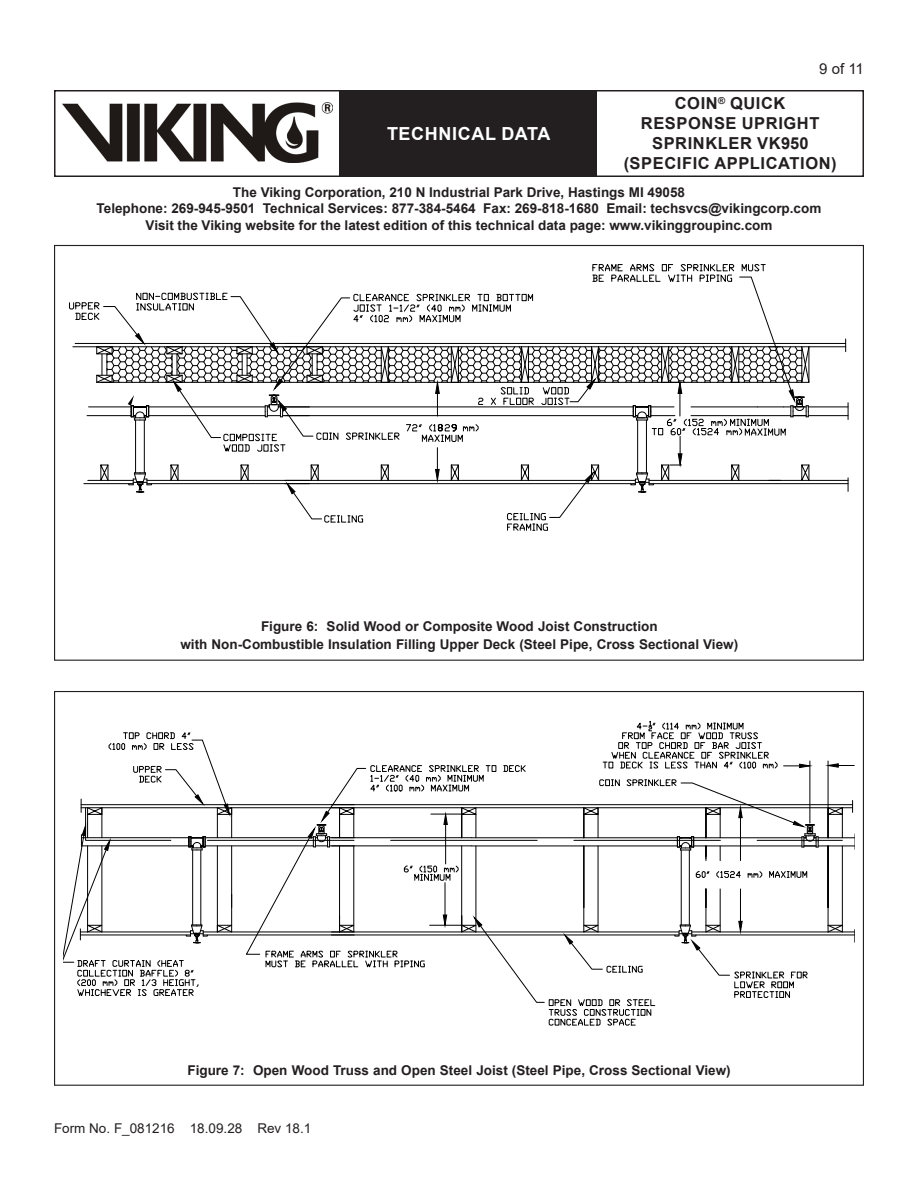
<style>
.page{position:relative;width:918px;height:1188px;background:#fff}
.page>*{position:absolute;margin:0;border:0;box-sizing:border-box;transform-origin:0 0}
.t1{font:700 18px "Arial";letter-spacing:.035em;color:#fff}
.t2{font:700 16.5px/19.8px "Arial";letter-spacing:.035em;color:#231f20;text-align:center}
.t3{font:15px "Arial";color:#231f20}
.Center_-_Bold{font:700 13.5px/16.2px "Arial";color:#231f20;text-align:center}
.t4{font:13.5px "Arial";color:#231f20}
</style>
<div class="page">
<div style="left:54px;top:90px;width:810px;height:87px;border:2px solid #231f20"></div>
<div style="left:340px;top:91px;width:257px;height:85px;background:#231f20"></div>
<img style="left:63px;top:102px;width:269px;height:60px">
<hr style="left:649px;top:480px;width:199px;height:1px;background:#000">
<hr style="left:649px;top:483px;width:199px;height:1px;background:#000">
<hr style="left:285px;top:343px;width:561px;height:1px;background:#000">
<hr style="left:285px;top:347px;width:561px;height:1px;background:#000">
<hr style="left:808px;top:415px;width:40px;height:1px;background:#000">
<hr style="left:808px;top:407px;width:40px;height:1px;background:#000">
<svg style="left:845px;top:339px;width:1px;height:13px"></svg>
<svg style="left:848px;top:403px;width:1px;height:17px"></svg>
<svg style="left:848px;top:478px;width:1px;height:13px"></svg>
<svg style="left:69px;top:264px;width:741px;height:267px"></svg>
<hr style="left:81px;top:804px;width:273px;height:1px;background:#000">
<hr style="left:81px;top:807px;width:273px;height:1px;background:#000">
<hr style="left:692px;top:932px;width:162px;height:1px;background:#000">
<hr style="left:692px;top:935px;width:162px;height:1px;background:#000">
<hr style="left:331px;top:804px;width:522px;height:1px;background:#000">
<hr style="left:331px;top:807px;width:522px;height:1px;background:#000">
<hr style="left:818px;top:846px;width:36px;height:1px;background:#000">
<hr style="left:818px;top:838px;width:36px;height:1px;background:#000">
<hr style="left:203px;top:932px;width:151px;height:1px;background:#000">
<hr style="left:203px;top:935px;width:151px;height:1px;background:#000">
<hr style="left:205px;top:837px;width:108px;height:1px;background:#000">
<hr style="left:205px;top:846px;width:108px;height:1px;background:#000">
<hr style="left:842px;top:808px;width:1px;height:30px;background:#000">
<svg style="left:827px;top:925px;width:18px;height:8px"></svg>
<svg style="left:826px;top:807px;width:16px;height:8px"></svg>
<hr style="left:207px;top:840px;width:147px;height:1px;background:#000">
<hr style="left:757px;top:840px;width:85px;height:1px;background:#000">
<hr style="left:828px;top:846px;width:1px;height:86px;background:#000">
<hr style="left:828px;top:808px;width:1px;height:30px;background:#000">
<hr style="left:842px;top:846px;width:1px;height:86px;background:#000">
<hr style="left:828px;top:761px;width:1px;height:46px;background:#000">
<svg style="left:827px;top:763px;width:27px;height:5px"></svg>
<svg style="left:63px;top:732px;width:169px;height:264px"></svg>
<svg style="left:246px;top:720px;width:573px;height:306px"></svg>
<h1 class="t1" style="left:387px;top:121px;width:165px">TECHNICAL DATA</h1>
<p class="t3" style="left:819px;top:59px;width:46px">9 of 11</p>
<p class="t2" style="left:624px;top:94px;width:214px">COIN<sup>®</sup> QUICK<br>RESPONSE UPRIGHT<br>SPRINKLER VK950 (SPECIFIC APPLICATION)</p>
<p class="Center_-_Bold" style="left:97px;top:184px;width:726px">The Viking Corporation, 210 N Industrial Park Drive, Hastings MI 49058<br>Telephone: 269-945-9501 Technical Services: 877-384-5464 Fax: 269-818-1680 Email: techsvcs@vikingcorp.com<br>Visit the Viking website for the latest edition of this technical data page: www.vikinggroupinc.com</p>
<p class="Center_-_Bold" style="left:261px;top:618px;width:398px">Figure 6: Solid Wood or Composite Wood Joist Construction</p>
<p class="Center_-_Bold" style="left:180px;top:636px;width:559px">with Non-Combustible Insulation Filling Upper Deck (Steel Pipe, Cross Sectional View)</p>
<p class="Center_-_Bold" style="left:187px;top:1062px;width:545px">Figure 7: Open Wood Truss and Open Steel Joist (Steel Pipe, Cross Sectional View)</p>
<p class="t4" style="left:54px;top:1119px;width:259px">Form No. F_081216 18.09.28 Rev 18.1</p>
</div>
